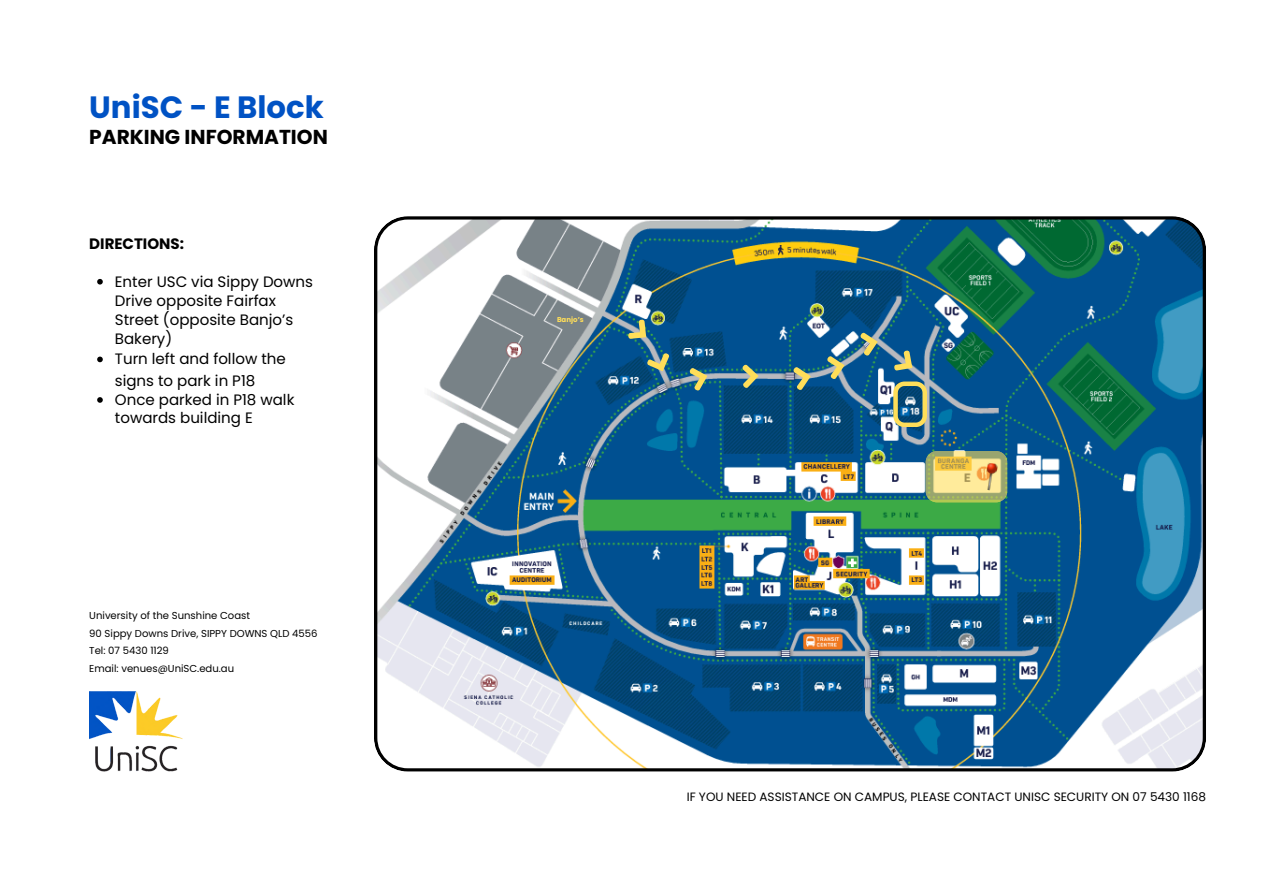
<style>
.page{position:relative;width:1263px;height:894px;background:#fff}
.page>*{position:absolute;margin:0;border:0;box-sizing:border-box;transform-origin:0 0}
.t1{font:700 30.75px "Poppins";color:#0052c4}
.t2{font:700 20.1px "Poppins";color:#000}
.t3{font:15px/19.2px "Poppins";color:#000}
.t4{font:700 15px "Poppins";color:#000}
.t5{font:12px "Poppins";color:#000}
.t6{font:10.05px/17.4px "Poppins";color:#000}
.t7{font:700 7.05px "Poppins";color:#ffde59}
</style>
<div class="page">
<img style="left:89px;top:691px;width:94px;height:80px">
<svg style="left:374px;top:216px;width:832px;height:555px"></svg>
<svg style="left:625px;top:316px;width:50px;height:60px;background:#356d85"></svg>
<svg style="left:926px;top:451px;width:81px;height:51px;background:#cac376"></svg>
<img style="left:984px;top:462px;width:14px;height:29px">
<svg style="left:97px;top:279px;width:6px;height:5px"></svg>
<svg style="left:97px;top:356px;width:6px;height:6px"></svg>
<svg style="left:97px;top:397px;width:6px;height:5px"></svg>
<svg style="left:687px;top:363px;width:24px;height:30px"></svg>
<svg style="left:740px;top:362px;width:19px;height:27px"></svg>
<svg style="left:791px;top:363px;width:22px;height:29px"></svg>
<svg style="left:825px;top:352px;width:22px;height:29px"></svg>
<svg style="left:858px;top:328px;width:22px;height:29px"></svg>
<svg style="left:891px;top:347px;width:36px;height:79px;background:#648788"></svg>
<p class="t1" style="left:89px;top:85px;width:236px">UniSC - E Block</p>
<p class="t2" style="left:89px;top:123px;width:240px">PARKING INFORMATION</p>
<h6 class="t4" style="left:89px;top:233px;width:96px">DIRECTIONS:</h6>
<p class="t3" style="left:115px;top:272px;width:200px">Enter USC via Sippy Downs<br>Drive opposite Fairfax<br>Street (opposite Banjo’s<br>Bakery)</p>
<p class="t3" style="left:115px;top:348px;width:172px;line-height:21.3px">Turn left and follow the signs to park in P18</p>
<p class="t3" style="left:115px;top:390px;width:181px;line-height:18px">Once parked in P18 walk towards building E</p>
<p class="t6" style="left:89px;top:607px;width:230px">University of the Sunshine Coast<br>90 Sippy Downs Drive, SIPPY DOWNS QLD 4556<br>Tel: 07 5430 1129<br>Email: venues@UniSC.edu.au</p>
<p class="t7" style="left:557px;top:314px;width:28px">Banjo’s</p>
<p class="t5" style="left:687px;top:788px;width:521px">IF YOU NEED ASSISTANCE ON CAMPUS, PLEASE CONTACT UNISC SECURITY ON 07 5430 1168</p>
</div>
